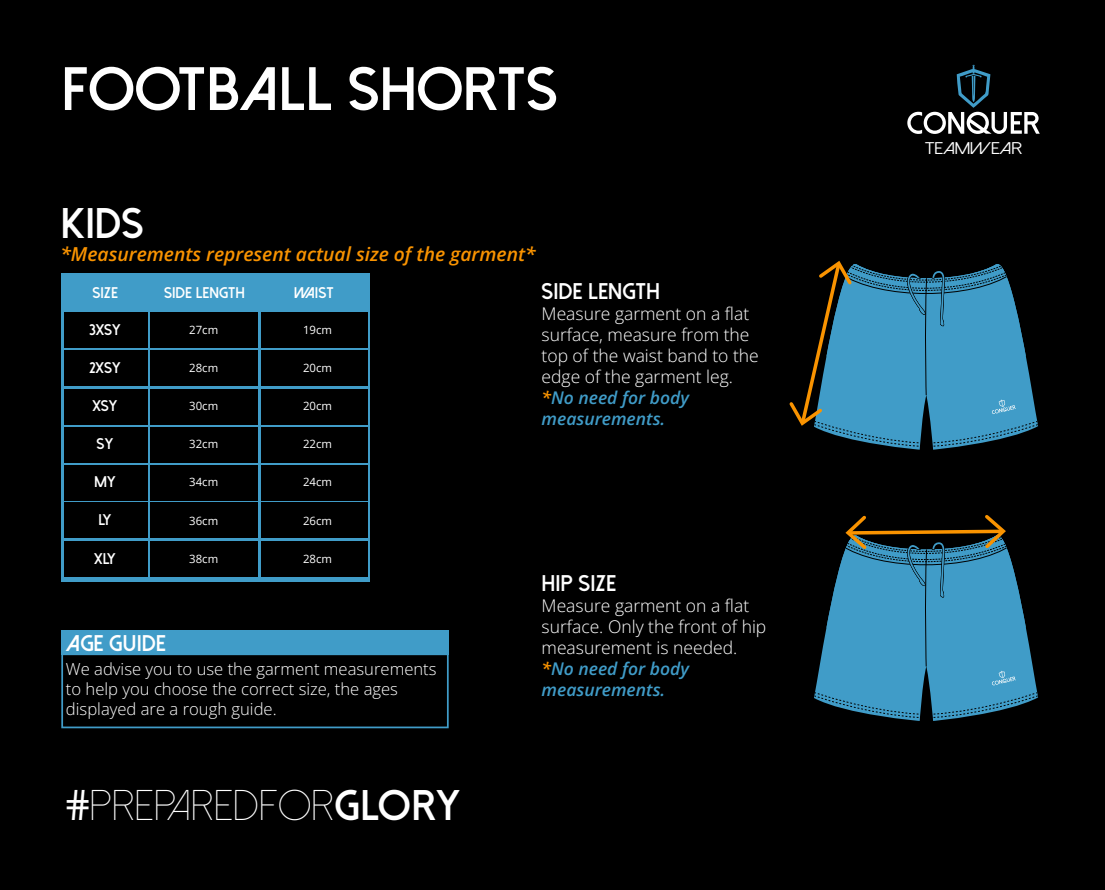
<style>
.page{position:relative;width:1105px;height:890px;background:#000}
.page>*{position:absolute;margin:0;border:0;box-sizing:border-box;transform-origin:0 0}
.t1{font:800 61.25px "Dolce Vita";color:#fff}
.t2{font:300 42.88px "Dolce Vita";letter-spacing:.025em;color:#fff}
.t3{font:800 42.88px "Dolce Vita";color:#fff}
.t4{font:800 22.75px "Dolce Vita";color:#fff}
.t5{font:italic 19.25px "Open Sans";color:#f99300}
.t6{font:17.5px/21px "Open Sans";color:#fff}
.t7{font:16.89px "Dolce Vita";color:#fff;scale:1.21 1}
.t8{font:16.62px/19.9px "Open Sans";color:#fff}
.t9{font:800 15.49px "Dolce Vita";color:#fff}
.t10{font:11.38px "Open Sans";color:#fff}
.s1{font-weight:400}
.s2{font-weight:800}
.s3{font-style:italic;color:#f99300}
.s4{font-style:italic;color:#409cc8}
</style>
<div class="page">
<svg style="left:907px;top:65px;width:133px;height:69px"></svg>
<svg style="left:61px;top:273px;width:309px;height:308px;fill:#409cc8"></svg>
<div style="left:151px;top:313px;width:107px;height:35px;background:#000"></div>
<div style="left:64px;top:313px;width:84px;height:35px;background:#000"></div>
<div style="left:151px;top:350px;width:107px;height:36px;background:#000"></div>
<div style="left:64px;top:350px;width:84px;height:36px;background:#000"></div>
<div style="left:151px;top:389px;width:107px;height:35px;background:#000"></div>
<div style="left:64px;top:389px;width:84px;height:35px;background:#000"></div>
<div style="left:261px;top:313px;width:106px;height:35px;background:#000"></div>
<div style="left:261px;top:350px;width:106px;height:36px;background:#000"></div>
<div style="left:261px;top:389px;width:106px;height:35px;background:#000"></div>
<div style="left:151px;top:427px;width:107px;height:36px;background:#000"></div>
<div style="left:64px;top:427px;width:84px;height:36px;background:#000"></div>
<div style="left:261px;top:427px;width:106px;height:36px;background:#000"></div>
<div style="left:151px;top:465px;width:107px;height:35px;background:#000"></div>
<div style="left:64px;top:465px;width:84px;height:35px;background:#000"></div>
<div style="left:151px;top:503px;width:107px;height:35px;background:#000"></div>
<div style="left:64px;top:503px;width:84px;height:35px;background:#000"></div>
<div style="left:151px;top:541px;width:107px;height:35px;background:#000"></div>
<div style="left:64px;top:541px;width:84px;height:35px;background:#000"></div>
<div style="left:261px;top:465px;width:106px;height:35px;background:#000"></div>
<div style="left:261px;top:503px;width:106px;height:35px;background:#000"></div>
<div style="left:261px;top:541px;width:106px;height:35px;background:#000"></div>
<div style="left:151px;top:275px;width:107px;height:35px;background:#409cc8"></div>
<div style="left:64px;top:275px;width:84px;height:35px;background:#409cc8"></div>
<div style="left:261px;top:275px;width:106px;height:35px;background:#409cc8"></div>
<svg style="left:815px;top:685px;width:223px;height:36px;fill:#409cc8"></svg>
<svg style="left:932px;top:692px;width:106px;height:26px"></svg>
<svg style="left:814px;top:692px;width:106px;height:26px"></svg>
<svg style="left:789px;top:260px;width:249px;height:187px"></svg>
<svg style="left:816px;top:515px;width:220px;height:170px"></svg>
<div style="left:61px;top:630px;width:388px;height:24px;background:#409cc8"></div>
<div style="left:61px;top:653px;width:388px;height:75px;border:2px solid #409cc8"></div>
<h1 class="t1" style="left:61px;top:58px;width:498px">FOOTBALL SHORTS</h1>
<h2 class="t3" style="left:60px;top:202px;width:85px">KIDS</h2>
<p class="t5" style="left:60px;top:241px;width:477px">*Measurements represent actual size of the garment*</p>
<p class="t9" style="left:93px;top:285px;width:27px">SIZE</p>
<p class="t9" style="left:164px;top:285px;width:82px">SIDE LENGTH</p>
<p class="t9" style="left:294px;top:285px;width:41px">WAIST</p>
<p class="t9" style="left:89px;top:321px;width:33px">3XSY</p>
<p class="t9" style="left:89px;top:360px;width:33px">2XSY</p>
<p class="t9" style="left:92px;top:398px;width:26px">XSY</p>
<p class="t9" style="left:97px;top:436px;width:18px">SY</p>
<p class="t9" style="left:94px;top:474px;width:23px">MY</p>
<p class="t9" style="left:98px;top:512px;width:14px">LY</p>
<p class="t9" style="left:94px;top:550px;width:23px">XLY</p>
<p class="t10" style="left:189px;top:322px;width:30px">27cm</p>
<p class="t10" style="left:189px;top:360px;width:30px">28cm</p>
<p class="t10" style="left:189px;top:398px;width:30px">30cm</p>
<p class="t10" style="left:189px;top:436px;width:30px">32cm</p>
<p class="t10" style="left:189px;top:474px;width:30px">34cm</p>
<p class="t10" style="left:189px;top:513px;width:30px">36cm</p>
<p class="t10" style="left:189px;top:551px;width:30px">38cm</p>
<h3 class="t4" style="left:66px;top:631px;width:101px">AGE GUIDE</h3>
<p class="t10" style="left:303px;top:322px;width:30px">19cm</p>
<p class="t10" style="left:303px;top:360px;width:30px">20cm</p>
<p class="t10" style="left:303px;top:398px;width:30px">20cm</p>
<p class="t10" style="left:303px;top:436px;width:30px">22cm</p>
<p class="t10" style="left:303px;top:474px;width:30px">24cm</p>
<p class="t10" style="left:303px;top:513px;width:30px">26cm</p>
<p class="t10" style="left:303px;top:551px;width:30px">28cm</p>
<p class="t8" style="left:66px;top:659px;width:372px">We advise you to use the garment measurements to help you choose the correct size, the ages displayed are a rough guide.</p>
<h2 class="t2" style="left:66px;top:784px;width:395px"><span class="s1">#</span>PREPAREDFOR<span class="s2">GLORY</span></h2>
<h3 class="t4" style="left:542px;top:279px;width:120px">SIDE LENGTH</h3>
<p class="t6" style="left:542px;top:302px;width:219px">Measure garment on a flat surface, measure from the top of the waist band to the edge of the garment leg. <span class="s3">*</span><span class="s4">No need for body measurements.</span></p>
<h3 class="t4" style="left:542px;top:571px;width:76px">HIP SIZE</h3>
<p class="t6" style="left:542px;top:594px;width:226px">Measure garment on a flat surface. Only the front of hip measurement is needed. <span class="s3">*</span><span class="s4">No need for body measurements.</span></p>
<p class="t7" style="left:925px;top:140px;width:81px">TEAMWEAR</p>
</div>
